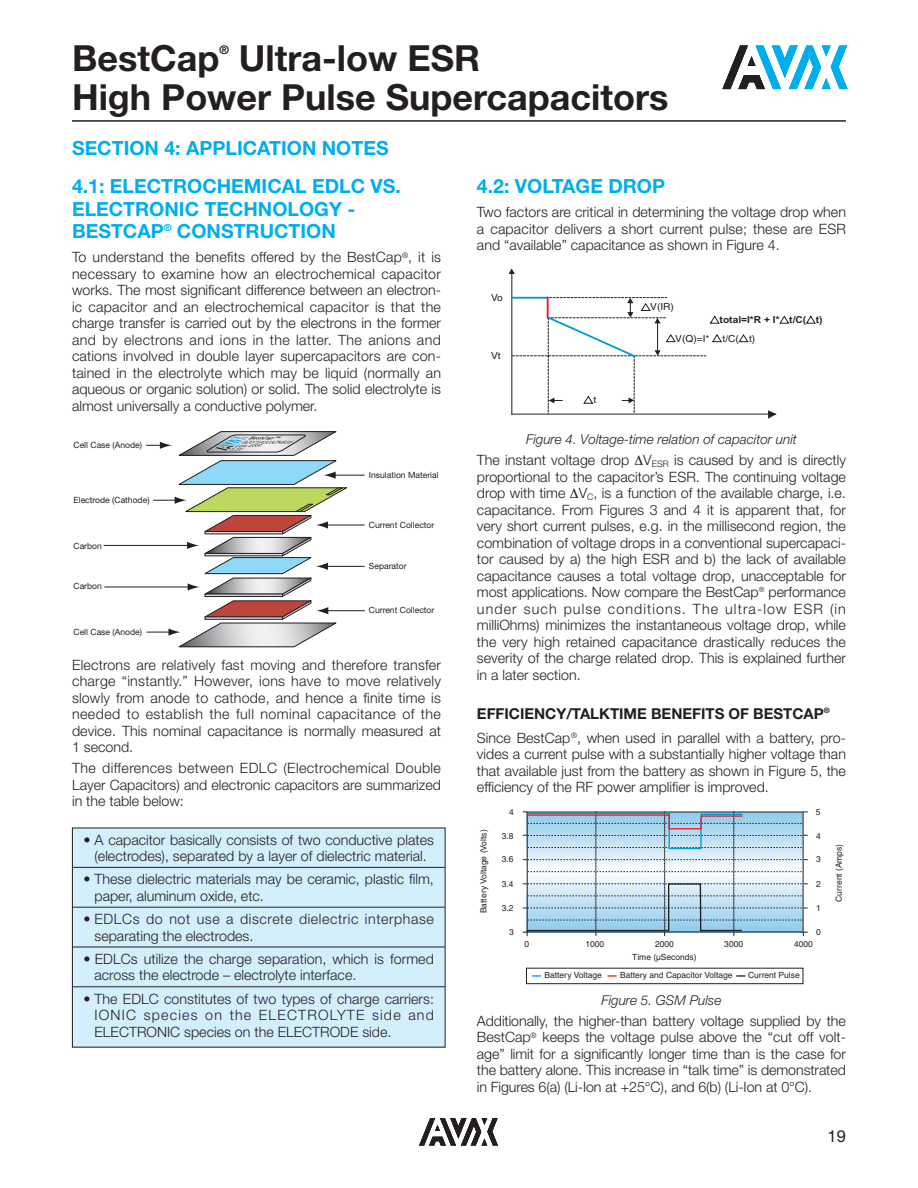
<style>
.page{position:relative;width:918px;height:1188px;background:#fff}
.page>*{position:absolute;margin:0;border:0;box-sizing:border-box;transform-origin:0 0}
.t1{font:700 36px/39px "Helvetica Neue LT Std";color:#231f20;text-align:center}
.t2{font:700 19.5px/22.5px "Helvetica Neue LT Std";color:#00aeef}
.t3{font:16.5px "Helvetica Neue LT Std";color:#231f20}
.t4{font:700 15px "Helvetica Neue LT Std";color:#231f20}
.t5{font:300 14.25px/16.5px "Helvetica Neue LT Std";color:#231f20;text-align:justify}
.t6{font:300 14.25px/16.5px "Helvetica Neue LT Std";letter-spacing:.04em;color:#231f20}
.t7{font:italic 300 13.5px "Helvetica Neue LT Std";color:#231f20}
.t8{font:700 12px "Helvetica Neue LT Std";color:#231f20}
.t9{font:9.6px "Helvetica";color:#231f20;scale:1.06 1}
.t10{font:700 9.6px "Arial";color:#231f20;scale:1.06 1}
.t11{font:8.55px "Helvetica Neue";color:#231f20}
.t12{font:8.4px "Helvetica";color:#231f20}
</style>
<div class="page">
<svg style="left:419px;top:1118px;width:79px;height:28px"></svg>
<svg style="left:722px;top:46px;width:126px;height:43px"></svg>
<hr style="left:72px;top:120px;width:774px;height:2px;background:#231f20">
<svg style="left:523px;top:812px;width:285px;height:124px"></svg>
<div style="left:526px;top:968px;width:277px;height:16px;border:1px solid #231f20"></div>
<svg style="left:608px;top:975px;width:9px;height:2px"></svg>
<svg style="left:532px;top:975px;width:9px;height:2px"></svg>
<svg style="left:736px;top:975px;width:9px;height:2px"></svg>
<hr style="left:326px;top:610px;width:39px;height:1px;background:#231f20">
<hr style="left:326px;top:525px;width:39px;height:1px;background:#231f20">
<hr style="left:333px;top:475px;width:32px;height:1px;background:#231f20">
<hr style="left:326px;top:566px;width:39px;height:1px;background:#231f20">
<hr style="left:104px;top:545px;width:85px;height:1px;background:#231f20">
<hr style="left:104px;top:587px;width:86px;height:1px;background:#231f20">
<svg style="left:146px;top:431px;width:203px;height:217px"></svg>
<div style="left:72px;top:828px;width:373px;height:219px;background:#d4effc"></div>
<hr style="left:73px;top:867px;width:372px;height:1px;background:#231f20">
<hr style="left:73px;top:907px;width:372px;height:1px;background:#231f20">
<hr style="left:73px;top:947px;width:372px;height:1px;background:#231f20">
<hr style="left:73px;top:986px;width:372px;height:1px;background:#231f20">
<hr style="left:512px;top:414px;width:264px;height:1px;background:#231f20">
<hr style="left:511px;top:270px;width:1px;height:144px;background:#231f20">
<svg style="left:509px;top:269px;width:6px;height:5px"></svg>
<svg style="left:768px;top:410px;width:8px;height:9px"></svg>
<svg style="left:513px;top:297px;width:193px;height:116px"></svg>
<h1 class="t1" style="left:72px;top:42px;width:149px">BestCap</h1>
<p class="t8" style="left:219px;top:46px;width:11px">®</p>
<h1 class="t1" style="left:72px;top:42px;width:598px">Ultra-low ESR<br>High Power Pulse Supercapacitors</h1>
<h2 class="t2" style="left:72px;top:139px;width:318px">SECTION 4: APPLICATION NOTES</h2>
<h2 class="t2" style="left:72px;top:177px;width:330px">4.1: ELECTROCHEMICAL EDLC VS.<br>ELECTRONIC TECHNOLOGY -<br>BESTCAP<sup>®</sup> CONSTRUCTION</h2>
<p class="t5" style="left:72px;top:250px;width:371px">To understand the benefits offered by the BestCap<sup>®</sup>, it is necessary to examine how an electrochemical capacitor works. The most significant difference between an electron&shy;ic capacitor and an electrochemical capacitor is that the charge transfer is carried out by the electrons in the former and by electrons and ions in the latter. The anions and cations involved in double layer supercapacitors are con&shy;tained in the electrolyte which may be liquid (normally an aqueous or organic solution) or solid. The solid electrolyte is almost universally a conductive polymer.</p>
<p class="t11" style="left:74px;top:442px;width:70px">Cell Case (Anode)</p>
<p class="t11" style="left:74px;top:497px;width:78px">Electrode (Cathode)</p>
<p class="t11" style="left:74px;top:543px;width:30px">Carbon</p>
<p class="t11" style="left:74px;top:583px;width:30px">Carbon</p>
<p class="t11" style="left:74px;top:629px;width:70px">Cell Case (Anode)</p>
<p class="t11" style="left:369px;top:472px;width:71px">Insulation Material</p>
<p class="t11" style="left:369px;top:521px;width:67px">Current Collector</p>
<p class="t11" style="left:369px;top:563px;width:39px">Separator</p>
<p class="t11" style="left:369px;top:607px;width:67px">Current Collector</p>
<p class="t5" style="left:72px;top:658px;width:370px">Electrons are relatively fast moving and therefore transfer charge “instantly.” However, ions have to move relatively slowly from anode to cathode, and hence a finite time is needed to establish the full nominal capacitance of the device. This nominal capacitance is normally measured at 1 second.</p>
<p class="t5" style="left:72px;top:761px;width:371px">The differences between EDLC (Electrochemical Double Layer Capacitors) and electronic capacitors are summarized in the table below:</p>
<p class="t5" style="left:84px;top:833px;width:352px;text-align:center">• A capacitor basically consists of two conductive plates (electrodes), separated by a layer of dielectric material.</p>
<p class="t5" style="left:95px;top:872px;width:341px;text-indent:-11px">• These dielectric materials may be ceramic, plastic film, paper, aluminum oxide, etc.</p>
<p class="t6" style="left:95px;top:912px;width:341px;text-indent:-11px">• EDLCs do not use a discrete dielectric interphase separating the electrodes.</p>
<p class="t5" style="left:95px;top:952px;width:341px;text-indent:-11px">• EDLCs utilize the charge separation, which is formed across the electrode – electrolyte interface.</p>
<p class="t5" style="left:95px;top:992px;width:341px;text-indent:-11px">• The EDLC constitutes of two types of charge carriers:<br>IONIC species on the ELECTROLYTE side and ELECTRONIC species on the ELECTRODE side.</p>
<h2 class="t2" style="left:477px;top:177px;width:190px">4.2: VOLTAGE DROP</h2>
<p class="t5" style="left:477px;top:205px;width:371px">Two factors are critical in determining the voltage drop when a capacitor delivers a short current pulse; these are ESR and “available” capacitance as shown in Figure 4.</p>
<p class="t9" style="left:491px;top:294px;width:12px">Vo</p>
<p class="t9" style="left:491px;top:352px;width:11px">Vt</p>
<p class="t9" style="left:584px;top:396px;width:13px">▲t</p>
<p class="t9" style="left:641px;top:304px;width:33px">▲V(IR)</p>
<p class="t9" style="left:666px;top:335px;width:86px">▲V(Q)=I* ▲t/C(▲t)</p>
<p class="t10" style="left:710px;top:314px;width:108px">▲total=I*R + I*▲t/C(▲t)</p>
<p class="t7" style="left:526px;top:431px;width:272px">Figure 4. Voltage-time relation of capacitor unit</p>
<p class="t5" style="left:477px;top:453px;width:371px">The instant voltage drop V<sub>ESR</sub> is caused by and is directly proportional to the capacitor’s ESR. The continuing voltage drop with time V<sub>C</sub>, is a function of the available charge, i.e. capacitance. From Figures 3 and 4 it is apparent that, for very short current pulses, e.g. in the millisecond region, the combination of voltage drops in a conventional supercapaci&shy;tor caused by a) the high ESR and b) the lack of available capacitance causes a total voltage drop, unacceptable for most applications. Now compare the BestCap<sup>®</sup> performance under such pulse conditions. The ultra-low ESR (in milliOhms) minimizes the instantaneous voltage drop, while the very high retained capacitance drastically reduces the severity of the charge related drop. This is explained further in a later section.</p>
<p class="t4" style="left:477px;top:708px;width:354px">EFFICIENCY/TALKTIME BENEFITS OF BESTCAP<sup>®</sup></p>
<p class="t5" style="left:477px;top:731px;width:371px">Since BestCap<sup>®</sup>, when used in parallel with a battery, pro&shy;vides a current pulse with a substantially higher voltage than that available just from the battery as shown in Figure 5, the efficiency of the RF power amplifier is improved.</p>
<p class="t12" style="left:481px;top:913px;width:85px;rotate:-90deg">Battery Voltage (Volts)</p>
<p class="t12" style="left:509px;top:809px;width:6px">4</p>
<p class="t12" style="left:816px;top:809px;width:6px">5</p>
<p class="t12" style="left:502px;top:833px;width:13px">3.8</p>
<p class="t12" style="left:816px;top:833px;width:6px">4</p>
<p class="t12" style="left:502px;top:856px;width:13px">3.6</p>
<p class="t12" style="left:502px;top:881px;width:13px">3.4</p>
<p class="t12" style="left:502px;top:905px;width:13px">3.2</p>
<p class="t12" style="left:509px;top:929px;width:6px">3</p>
<p class="t12" style="left:816px;top:856px;width:6px">3</p>
<p class="t12" style="left:816px;top:881px;width:6px">2</p>
<p class="t12" style="left:816px;top:905px;width:6px">1</p>
<p class="t12" style="left:816px;top:929px;width:6px">0</p>
<p class="t12" style="left:525px;top:940px;width:6px">0</p>
<p class="t12" style="left:585px;top:940px;width:20px">1000</p>
<p class="t12" style="left:655px;top:940px;width:20px">2000</p>
<p class="t12" style="left:724px;top:940px;width:20px">3000</p>
<p class="t12" style="left:794px;top:940px;width:20px">4000</p>
<p class="t12" style="left:632px;top:954px;width:66px">Time (µSeconds)</p>
<p class="t12" style="left:545px;top:972px;width:59px">Battery Voltage</p>
<p class="t12" style="left:620px;top:972px;width:114px">Battery and Capacitor Voltage</p>
<p class="t12" style="left:748px;top:972px;width:53px">Current Pulse</p>
<p class="t12" style="left:836px;top:902px;width:59px;rotate:-90deg">Current (Amps)</p>
<p class="t7" style="left:601px;top:992px;width:122px">Figure 5. GSM Pulse</p>
<p class="t5" style="left:477px;top:1014px;width:370px">Additionally, the higher-than battery voltage supplied by the BestCap<sup>®</sup> keeps the voltage pulse above the “cut off volt&shy;age” limit for a significantly longer time than is the case for the battery alone. This increase in “talk time” is demonstrated in Figures 6(a) (Li-Ion at +25°C), and 6(b) (Li-Ion at 0°C).</p>
<p class="t3" style="left:828px;top:1130px;width:20px">19</p>
</div>
